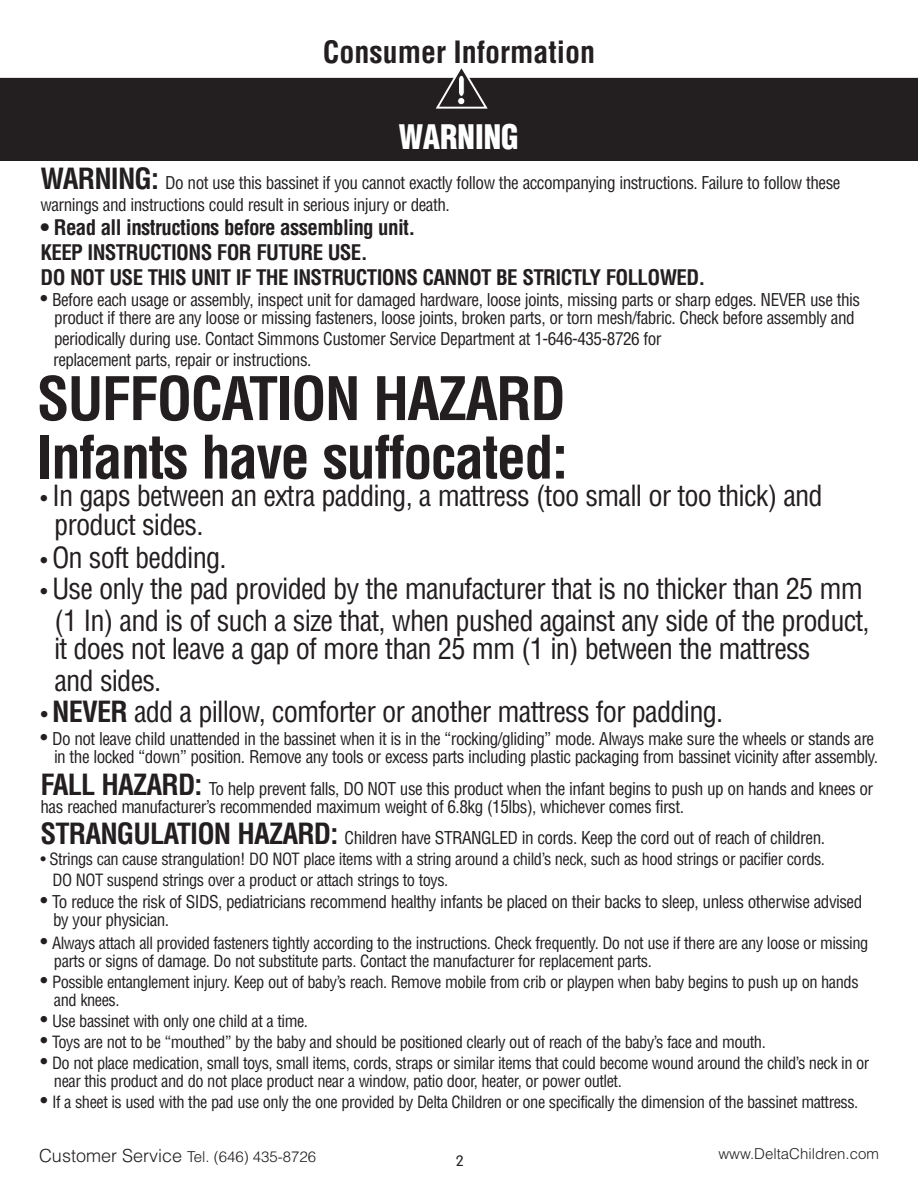
<style>
.page{position:relative;width:918px;height:1188px;background:#fff}
.page>*{position:absolute;margin:0;border:0;box-sizing:border-box;transform-origin:0 0}
.Warning_Bullet_Copy{font:700 condensed 58.5px "Helvetica";letter-spacing:-.03em;color:#231f20}
.t1{font:900 condensed 33px "Helvetica";color:#fff;scale:.95 1}
.Headers{font:700 condensed 30px "Helvetica";color:#231f20}
.Warning_Bullet_Copy-2{font:condensed 28.5px/28.5px "Helvetica";letter-spacing:-.03em;color:#231f20}
.Warning_Bullet_Copy-3{font:700 condensed 21px "Helvetica";letter-spacing:-.03em;color:#231f20}
.t2{font:300 18px "Helvetica";color:#231f20}
.Warning_Bullet_Copy-4{font:condensed 17.25px/18px "Helvetica";letter-spacing:-.03em;color:#231f20}
.Warning_Bullet_Copy-5{font:condensed 16.5px/18px "Helvetica";letter-spacing:-.03em;color:#231f20}
.t3{font:300 15px "Helvetica";color:#231f20}
.t4{font:300 15px "VAG Rounded";color:#231f20}
.s1{font-weight:700;font-size:28.5px}
.s2{font-size:21px}
.s3{font-weight:700}
</style>
<div class="page">
<div style="left:0;top:78px;width:918px;height:83px;background:#231f20"></div>
<svg style="left:434px;top:68px;width:55px;height:42px"></svg>
<div style="left:458px;top:97px;width:7px;height:8px;background:#fff;border-radius:50%"></div>
<div style="left:457px;top:97px;width:8px;height:8px;border:1px solid #231f20;border-radius:50%"></div>
<p class="Headers" style="left:323px;top:34px;width:274px">Consumer Information</p>
<p class="t1" style="left:399px;top:117px;width:128px">WARNING</p>
<p class="Warning_Bullet_Copy-4" style="left:40px;top:172px;width:802px;line-height:21.8px"><span class="s1">WARNING:</span> Do not use this bassinet if you cannot exactly follow the accompanying instructions. Failure to follow these warnings and instructions could result in serious injury or death.</p>
<p class="Warning_Bullet_Copy-3" style="left:40px;top:215px;width:376px">• Read all instructions before assembling unit.</p>
<p class="Warning_Bullet_Copy-3" style="left:40px;top:240px;width:329px">KEEP INSTRUCTIONS FOR FUTURE USE.</p>
<p class="Warning_Bullet_Copy-3" style="left:40px;top:265px;width:667px">DO NOT USE THIS UNIT IF THE INSTRUCTIONS CANNOT BE STRICTLY FOLLOWED.</p>
<p class="Warning_Bullet_Copy-4" style="left:40px;top:290px;width:821px;text-align:center"><span class="s2">•</span> Before each usage or assembly, inspect unit for damaged hardware, loose joints, missing parts or sharp edges. NEVER use this product if there are any loose or missing fasteners, loose joints, broken parts, or torn mesh/fabric. Check before assembly and</p>
<p class="Warning_Bullet_Copy-4" style="left:54px;top:329px;width:609px">periodically during use. Contact Simmons Customer Service Department at 1-646-435-8726 for</p>
<p class="Warning_Bullet_Copy-4" style="left:53px;top:350px;width:260px">replacement parts, repair or instructions.</p>
<p class="Warning_Bullet_Copy" style="left:37px;top:363px;width:531px">SUFFOCATION HAZARD</p>
<p class="Warning_Bullet_Copy" style="left:37px;top:422px;width:533px">Infants have suffocated:</p>
<p class="Warning_Bullet_Copy-2" style="left:54px;top:481px;width:770px;text-indent:-14px"><span class="s2">•</span> In gaps between an extra padding, a mattress (too small or too thick) and product sides.</p>
<p class="Warning_Bullet_Copy-2" style="left:40px;top:543px;width:188px"><span class="s2">•</span> On soft bedding.</p>
<p class="Warning_Bullet_Copy-2" style="left:40px;top:574px;width:824px"><span class="s2">•</span> Use only the pad provided by the manufacturer that is no thicker than 25 mm</p>
<p class="Warning_Bullet_Copy-2" style="left:54px;top:606px;width:817px">(1 In) and is of such a size that, when pushed against any side of the product, it does not leave a gap of more than 25 mm (1 in) between the mattress</p>
<p class="Warning_Bullet_Copy-2" style="left:54px;top:666px;width:108px">and sides.</p>
<p class="Warning_Bullet_Copy-2" style="left:41px;top:697px;width:684px"><span class="s2">•</span> <span class="s3">NEVER</span> add a pillow, comforter or another mattress for padding.</p>
<p class="Warning_Bullet_Copy-4" style="left:40px;top:729px;width:839px;text-align:right"><span class="s2">•</span> Do not leave child unattended in the bassinet when it is in the “rocking/gliding” mode. Always make sure the wheels or stands are in the locked “down” position. Remove any tools or excess parts including plastic packaging from bassinet vicinity after assembly.</p>
<p class="Warning_Bullet_Copy-4" style="left:40px;top:779px;width:834px"><span class="s1">FALL HAZARD:</span> To help prevent falls, DO NOT use this product when the infant begins to push up on hands and knees or has reached manufacturer’s recommended maximum weight of 6.8kg (15lbs), whichever comes first.</p>
<p class="Warning_Bullet_Copy-4" style="left:40px;top:829px;width:786px"><span class="s1">STRANGULATION HAZARD:</span> Children have STRANGLED in cords. Keep the cord out of reach of children.</p>
<p class="Warning_Bullet_Copy-5" style="left:40px;top:850px;width:786px">• Strings can cause strangulation! DO NOT place items with a string around a child’s neck, such as hood strings or pacifier cords.</p>
<p class="Warning_Bullet_Copy-5" style="left:53px;top:871px;width:397px">DO NOT suspend strings over a product or attach strings to toys.</p>
<p class="Warning_Bullet_Copy-4" style="left:53px;top:893px;width:811px;text-indent:-13px"><span class="s2">•</span> To reduce the risk of SIDS, pediatricians recommend healthy infants be placed on their backs to sleep, unless otherwise advised by your physician.</p>
<p class="Warning_Bullet_Copy-5" style="left:54px;top:933px;width:816px;text-indent:-13px"><span class="s2">•</span> Always attach all provided fasteners tightly according to the instructions. Check frequently. Do not use if there are any loose or missing parts or signs of damage. Do not substitute parts. Contact the manufacturer for replacement parts.</p>
<p class="Warning_Bullet_Copy-5" style="left:54px;top:972px;width:806px;text-indent:-13px"><span class="s2">•</span> Possible entanglement injury. Keep out of baby’s reach. Remove mobile from crib or playpen when baby begins to push up on hands and knees.</p>
<p class="Warning_Bullet_Copy-5" style="left:40px;top:1011px;width:269px"><span class="s2">•</span> Use bassinet with only one child at a time.</p>
<p class="Warning_Bullet_Copy-5" style="left:40px;top:1032px;width:727px"><span class="s2">•</span> Toys are not to be “mouthed” by the baby and should be positioned clearly out of reach of the baby’s face and mouth.</p>
<p class="Warning_Bullet_Copy-5" style="left:54px;top:1053px;width:817px;text-indent:-13px"><span class="s2">•</span> Do not place medication, small toys, small items, cords, straps or similar items that could become wound around the child’s neck in or near this product and do not place product near a window, patio door, heater, or power outlet.</p>
<p class="Warning_Bullet_Copy-5" style="left:40px;top:1092px;width:819px"><span class="s2">•</span> If a sheet is used with the pad use only the one provided by Delta Children or one specifically the dimension of the bassinet mattress.</p>
<p class="t3" style="left:187px;top:1147px;width:131px">Tel. (646) 435-8726</p>
<p class="t3" style="left:718px;top:1145px;width:162px">www.DeltaChildren.com</p>
<p class="t2" style="left:39px;top:1144px;width:145px">Customer Service</p>
<p class="t4" style="left:456px;top:1152px;width:10px">2</p>
</div>
